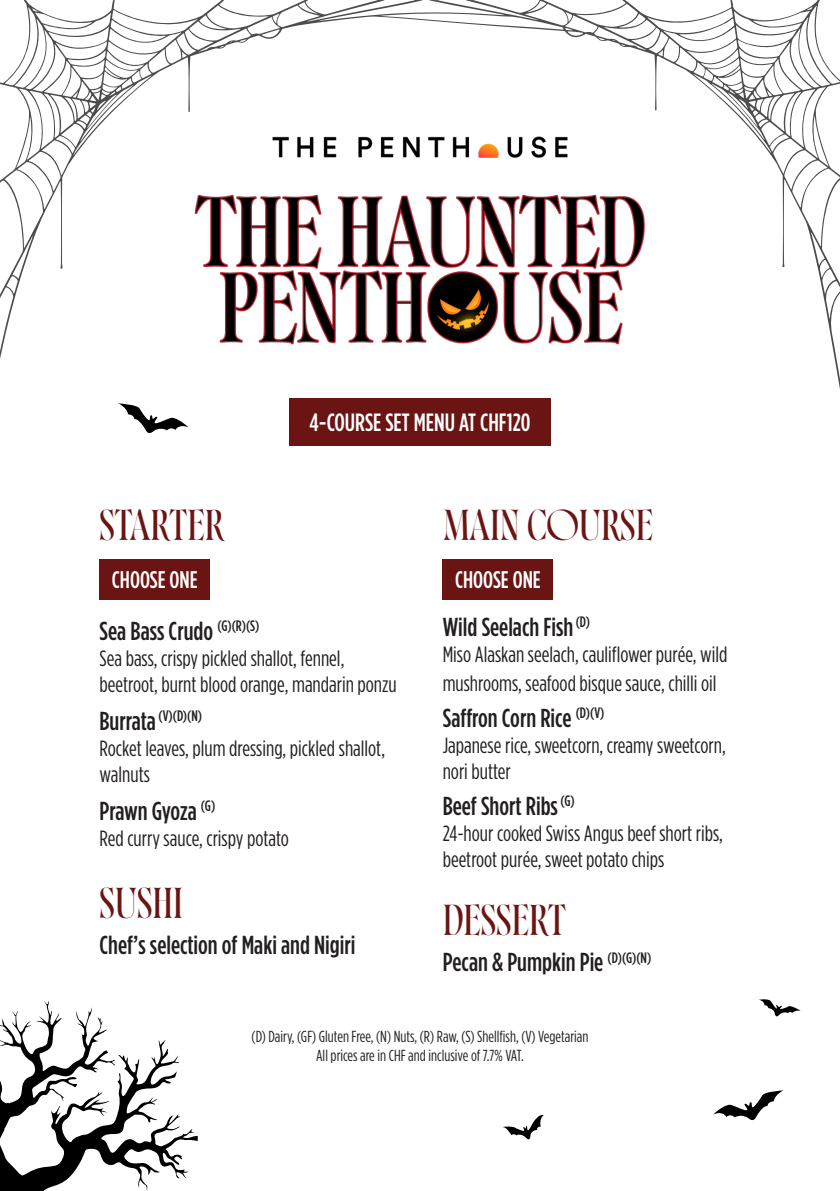
<style>
.page{position:relative;width:840px;height:1191px;background:#fff}
.page>*{position:absolute;margin:0;border:0;box-sizing:border-box;transform-origin:0 0}
.t1{font:35.4px "Norman";color:#6b1414}
.t2{font:500 26px "Gotham Condensed";color:#231f20}
.t3{font:500 25px "Gotham Condensed";color:#fff}
.t4{font:500 24px "Gotham Condensed";color:#fff}
.t5{font:22px/26px "Gotham Condensed";color:#231f20}
.t6{font:16px "Gotham Condensed";color:#231f20}
.t7{font:500 15.2px "Gotham Condensed";color:#231f20}
.s1{font-size:26px}
</style>
<div class="page">
<div style="left:99px;top:559px;width:111px;height:41px;background:#6b1414"></div>
<div style="left:442px;top:559px;width:111px;height:41px;background:#6b1414"></div>
<div style="left:289px;top:398px;width:261px;height:47px;background:#6b1414"></div>
<svg style="left:0;top:0;width:839px;height:413px"></svg>
<svg style="left:0;top:1000px;width:198px;height:191px"></svg>
<svg style="left:759px;top:999px;width:41px;height:18px"></svg>
<svg style="left:502px;top:1115px;width:41px;height:25px"></svg>
<svg style="left:713px;top:1090px;width:70px;height:31px"></svg>
<svg style="left:118px;top:403px;width:70px;height:31px"></svg>
<p class="t3" style="left:309px;top:408px;width:222px">4-COURSE SET MENU AT CHF120</p>
<p class="t1" style="left:99px;top:507px;width:126px">STARTER</p>
<p class="t4" style="left:112px;top:566px;width:87px">CHOOSE ONE</p>
<p class="t2" style="left:99px;top:616px;width:161px">Sea Bass Crudo <sup>(G)(R)(S)</sup></p>
<p class="t5" style="left:99px;top:645px;width:298px">Sea bass, crispy pickled shallot, fennel, beetroot, burnt blood orange, mandarin ponzu</p>
<p class="t7" style="left:99px;top:707px;width:104px"><span class="s1">Burrata</span> (V)(D)(N)</p>
<p class="t5" style="left:99px;top:735px;width:287px">Rocket leaves, plum dressing, pickled shallot, walnuts</p>
<p class="t2" style="left:99px;top:796px;width:117px">Prawn Gyoza <sup>(G)</sup></p>
<p class="t5" style="left:99px;top:825px;width:191px">Red curry sauce, crispy potato</p>
<p class="t1" style="left:99px;top:885px;width:85px">SUSHI</p>
<p class="t2" style="left:99px;top:931px;width:257px">Chef’s selection of Maki and Nigiri</p>
<p class="t1" style="left:442px;top:507px;width:212px">MAIN COURSE</p>
<p class="t4" style="left:455px;top:566px;width:87px">CHOOSE ONE</p>
<p class="t2" style="left:442px;top:612px;width:149px">Wild Seelach Fish <sup>(D)</sup></p>
<p class="t5" style="left:442px;top:639px;width:286px;line-height:28.8px">Miso Alaskan seelach, cauliflower purée, wild mushrooms, seafood bisque sauce, chilli oil</p>
<p class="t2" style="left:442px;top:703px;width:163px">Saffron Corn Rice <sup>(D)(V)</sup></p>
<p class="t5" style="left:442px;top:731px;width:284px">Japanese rice, sweetcorn, creamy sweetcorn, nori butter</p>
<p class="t2" style="left:442px;top:791px;width:133px">Beef Short Ribs <sup>(G)</sup></p>
<p class="t5" style="left:442px;top:819px;width:281px">24-hour cooked Swiss Angus beef short ribs, beetroot purée, sweet potato chips</p>
<p class="t1" style="left:442px;top:902px;width:124px">DESSERT</p>
<p class="t2" style="left:442px;top:947px;width:210px">Pecan &amp; Pumpkin Pie <sup>(D)(G)(N)</sup></p>
<p class="t6" style="left:251px;top:1027px;width:338px">(D) Dairy, (GF) Gluten Free, (N) Nuts, (R) Raw, (S) Shellfish, (V) Vegetarian</p>
<p class="t6" style="left:316px;top:1046px;width:209px">All prices are in CHF and inclusive of 7.7% VAT.</p>
</div>
